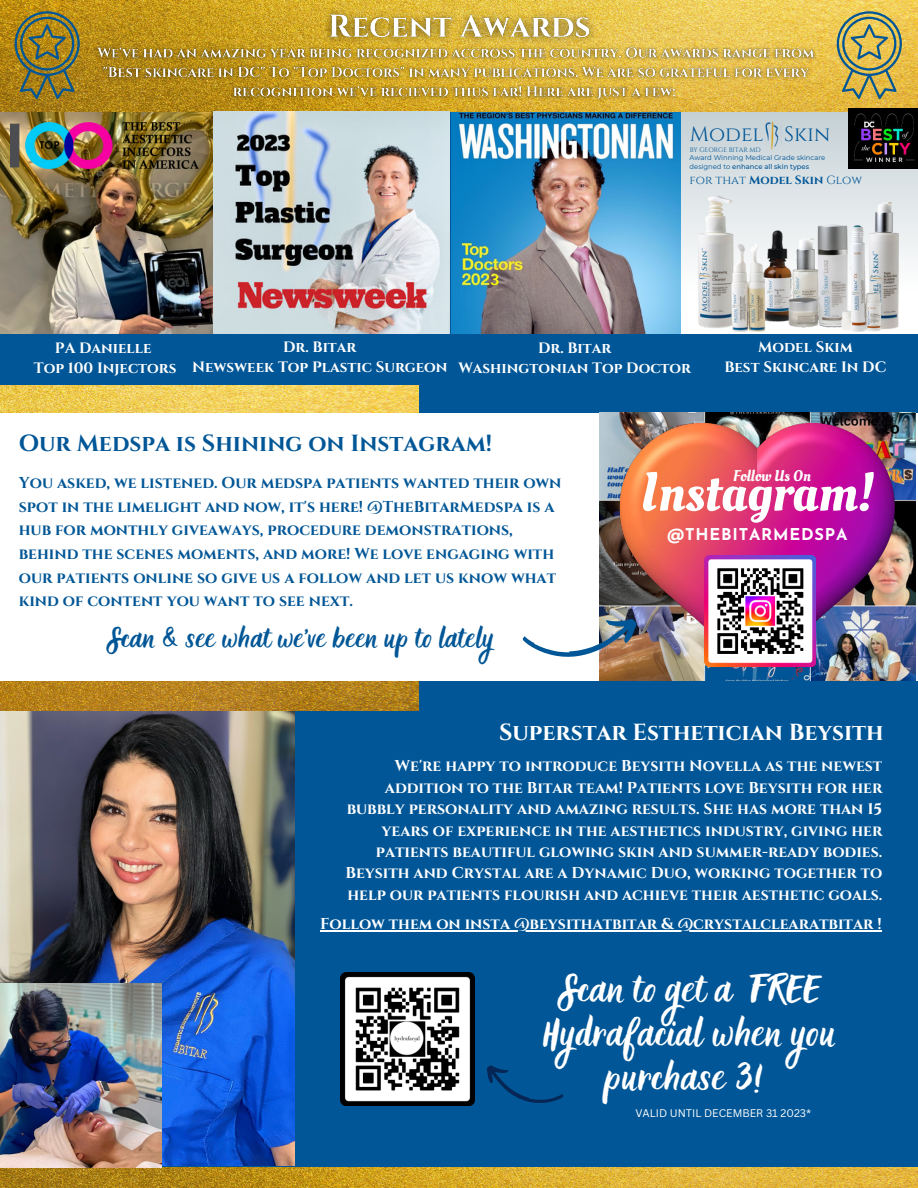
<style>
.page{position:relative;width:918px;height:1188px;background:#005696}
.page>*{position:absolute;margin:0;border:0;box-sizing:border-box;transform-origin:0 0}
.t1{font:54.45px "Oleo Script";color:#fff}
.t2{font:31.5px/43.8px "Holla";color:#fff;text-align:center}
.t3{font:700 23.25px "Cinzel";color:#005696}
.t4{font:700 23.25px "Cinzel";color:#fff}
.t5{font:22.95px "Holla";color:#005696}
.t6{font:20.85px "Cinzel";color:#005596}
.t7{font:700 16.35px "Josefin Sans";letter-spacing:.05em;color:#fff}
.t8{font:700 15.75px/21.3px "Cinzel";color:#fff;text-align:right}
.t9{font:700 15.75px/23.5px "Cinzel";color:#005696}
.t10{font:15.45px "Oleo Script";color:#fff}
.t11{font:700 15px/20.2px "Cinzel";color:#fff;text-align:center}
.t12{font:12px "Cinzel";color:#005596}
.t13{font:10.8px "Canva Sans";color:#fff}
.t14{font:6.9px/9.1px "Montserrat";color:#005596}
.t15{font:6.45px "Cinzel";color:#005596}
.s1{font-weight:500}
.s2{font-weight:700}
</style>
<div class="page">
<img style="left:0;top:1168px;width:918px;height:20px">
<img style="left:0;top:111px;width:213px;height:223px">
<img style="left:681px;top:111px;width:167px;height:223px">
<img style="left:451px;top:111px;width:230px;height:223px">
<img style="left:0;top:0;width:918px;height:111px">
<img style="left:692px;top:192px;width:122px;height:142px">
<img style="left:848px;top:109px;width:70px;height:48px">
<img style="left:765px;top:117px;width:17px;height:36px">
<img style="left:828px;top:157px;width:90px;height:177px">
<img style="left:814px;top:190px;width:94px;height:144px">
<img style="left:15px;top:11px;width:65px;height:88px">
<img style="left:837px;top:11px;width:65px;height:88px">
<img style="left:0;top:711px;width:294px;height:455px">
<img style="left:0;top:385px;width:419px;height:326px">
<div style="left:0;top:413px;width:918px;height:268px;background:#fff"></div>
<img style="left:599px;top:413px;width:317px;height:268px">
<img style="left:620px;top:423px;width:274px;height:242px">
<svg style="left:487px;top:1065px;width:76px;height:38px"></svg>
<svg style="left:522px;top:619px;width:115px;height:40px"></svg>
<img style="left:213px;top:111px;width:236px;height:223px">
<img style="left:11px;top:123px;width:188px;height:46px">
<img style="left:0;top:983px;width:162px;height:185px">
<img style="left:340px;top:973px;width:134px;height:132px">
<img style="left:315px;top:0;width:290px;height:39px">
<img style="left:89px;top:39px;width:734px;height:68px">
<hr style="left:320px;top:930px;width:562px;height:1px;background:#fff">
<img style="left:704px;top:556px;width:112px;height:111px">
<h3 class="t6" style="left:690px;top:122px;width:142px">Model Skin</h3>
<p class="t15" style="left:690px;top:147px;width:73px">BY GEORGE BITAR MD</p>
<p class="t14" style="left:690px;top:153px;width:137px">Award Winning Medical Grade skincare designed to <span class="s1">enhance all skin types</span></p>
<p class="t12" style="left:690px;top:173px;width:174px">for that <span class="s2">Model Skin</span> Glow</p>
<p class="t11" style="left:192px;top:337px;width:257px">Dr. Bitar<br>Newsweek Top Plastic Surgeon</p>
<p class="t11" style="left:34px;top:338px;width:144px">PA Danielle<br>Top 100 Injectors</p>
<p class="t11" style="left:458px;top:338px;width:234px">Dr. Bitar<br>Washingtonian Top Doctor</p>
<h3 class="t3" style="left:19px;top:429px;width:475px">Our Medspa is Shining on Instagram!</h3>
<p class="t11" style="left:724px;top:337px;width:163px">Model Skim<br>Best Skincare In DC</p>
<p class="t9" style="left:19px;top:471px;width:544px">You asked, we listened. Our medspa patients wanted their own spot in the limelight and now, it's here! @TheBitarMedspa is a hub for monthly giveaways, procedure demonstrations, behind the scenes moments, and more! We love engaging with our patients online so give us a follow and let us know what kind of content you want to see next.</p>
<h3 class="t5" style="left:107px;top:625px;width:389px">Scan &amp; see what we've been up to lately</h3>
<p class="t10" style="left:733px;top:467px;width:79px">Follow Us On</p>
<h1 class="t1" style="left:640px;top:459px;width:235px">Instagram!</h1>
<p class="t7" style="left:667px;top:520px;width:182px">@THEBITARMEDSPA</p>
<h3 class="t4" style="left:499px;top:719px;width:386px">Superstar Esthetician Beysith</h3>
<p class="t8" style="left:345px;top:756px;width:538px">We're happy to introduce Beysith Novella as the newest addition to the Bitar team! Patients love Beysith for her bubbly personality and amazing results. She has more than 15 years of experience in the aesthetics industry, giving her patients beautiful glowing skin and summer-ready bodies.<br>Beysith and Crystal are a Dynamic Duo, working together to help our patients flourish and achieve their aesthetic goals.</p>
<p class="t8" style="left:320px;top:913px;width:563px">Follow them on insta @beysithatbitar &amp; @crystalclearatbitar !</p>
<h2 class="t2" style="left:543px;top:967px;width:295px">Scan to get a FREE<br>Hydrafacial when you purchase 3!</h2>
<p class="t13" style="left:635px;top:1106px;width:177px">VALID UNTIL DECEMBER 31 2023*</p>
</div>
